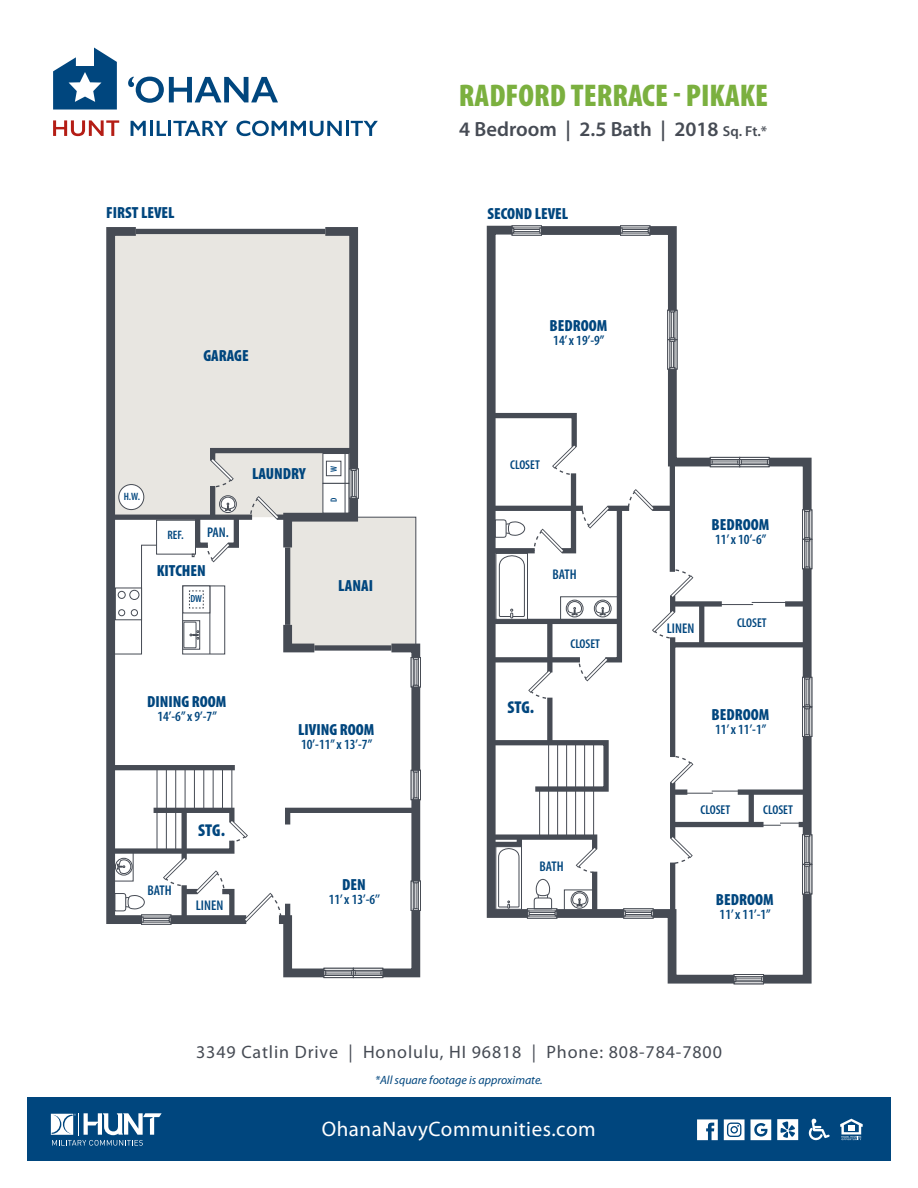
<style>
.page{position:relative;width:918px;height:1188px;background:#fff}
.page>*{position:absolute;margin:0;border:0;box-sizing:border-box;transform-origin:0 0}
.t1{font:900 condensed 31.5px "Myriad Pro";color:#7bb03f}
.t2{font:21px "Myriad Pro";letter-spacing:.025em;color:#fff}
.t3{font:600 20.55px "Myriad Pro";color:#464b54}
.t4{font:18px "Myriad Pro";letter-spacing:.05em;color:#464b54}
.t5{font:900 condensed 17.25px "Myriad Pro";color:#00467e}
.t6{font:900 condensed 16.2px "Myriad Pro";color:#00467e}
.t7{font:600 condensed 14.1px "Myriad Pro";color:#00467e}
.t8{font:600 condensed 12.75px "Myriad Pro";color:#00467e}
.t9{font:600 condensed 12.3px "Myriad Pro";color:#00467e}
.t10{font:italic 12px "Myriad Pro";color:#00467e}
.t11{font:600 condensed 10.65px "Myriad Pro";color:#00467e}
.t12{font:600 condensed 10.35px "Myriad Pro";color:#00467e}
.t13{font:600 condensed 9px "Myriad Pro";color:#00467e}
.s1{font-size:14.4px}
</style>
<div class="page">
<svg style="left:53px;top:120px;width:66px;height:16px"></svg>
<svg style="left:131px;top:121px;width:15px;height:15px"></svg>
<hr style="left:150px;top:121px;width:3px;height:15px;background:#00467e">
<svg style="left:157px;top:121px;width:9px;height:15px"></svg>
<hr style="left:168px;top:121px;width:3px;height:15px;background:#00467e">
<svg style="left:173px;top:121px;width:55px;height:15px"></svg>
<svg style="left:236px;top:121px;width:106px;height:15px"></svg>
<hr style="left:346px;top:121px;width:3px;height:15px;background:#00467e">
<svg style="left:351px;top:121px;width:27px;height:15px"></svg>
<svg style="left:53px;top:48px;width:64px;height:62px"></svg>
<svg style="left:128px;top:77px;width:150px;height:26px"></svg>
<svg style="left:106px;top:227px;width:315px;height:752px"></svg>
<svg style="left:486px;top:225px;width:327px;height:760px"></svg>
<div style="left:27px;top:1098px;width:864px;height:63px;background:#00467e"></div>
<svg style="left:51px;top:1113px;width:111px;height:33px"></svg>
<svg style="left:840px;top:1119px;width:23px;height:21px"></svg>
<svg style="left:809px;top:1119px;width:21px;height:21px"></svg>
<svg style="left:697px;top:1119px;width:21px;height:21px"></svg>
<svg style="left:751px;top:1119px;width:20px;height:21px"></svg>
<svg style="left:724px;top:1119px;width:21px;height:21px"></svg>
<svg style="left:777px;top:1119px;width:21px;height:21px"></svg>
<h1 class="t1" style="left:459px;top:76px;width:311px">RADFORD TERRACE - PIKAKE</h1>
<h3 class="t3" style="left:459px;top:116px;width:310px">4 Bedroom | 2.5 Bath | 2018 <span class="s1">Sq. Ft.*</span></h3>
<p class="t6" style="left:106px;top:202px;width:70px">FIRST LEVEL</p>
<p class="t6" style="left:488px;top:203px;width:82px">SECOND LEVEL</p>
<p class="t6" style="left:203px;top:345px;width:47px">GARAGE</p>
<p class="t11" style="left:124px;top:490px;width:18px">H.W.</p>
<p class="t9" style="left:167px;top:528px;width:18px">REF.</p>
<p class="t7" style="left:207px;top:523px;width:23px">PAN.</p>
<p class="t6" style="left:157px;top:560px;width:51px">KITCHEN</p>
<p class="t12" style="left:190px;top:593px;width:13px">DW</p>
<p class="t6" style="left:252px;top:463px;width:55px">LAUNDRY</p>
<p class="t13" style="left:328px;top:472px;width:8px;rotate:-90deg">W</p>
<p class="t13" style="left:328px;top:502px;width:6px;rotate:-90deg">D</p>
<p class="t6" style="left:338px;top:575px;width:36px">LANAI</p>
<p class="t6" style="left:147px;top:691px;width:81px">DINING ROOM</p>
<p class="t7" style="left:157px;top:708px;width:61px">14’-6’’ x 9’-7’’</p>
<p class="t7" style="left:148px;top:882px;width:26px">BATH</p>
<p class="t5" style="left:198px;top:819px;width:28px">STG.</p>
<p class="t7" style="left:196px;top:897px;width:29px">LINEN</p>
<p class="t6" style="left:298px;top:719px;width:78px">LIVING ROOM</p>
<p class="t7" style="left:301px;top:736px;width:73px">10’-11’’ x 13’-7’’</p>
<p class="t6" style="left:342px;top:874px;width:25px">DEN</p>
<p class="t7" style="left:329px;top:890px;width:53px">11’ x 13’-6’’</p>
<p class="t6" style="left:550px;top:315px;width:59px">BEDROOM</p>
<p class="t7" style="left:553px;top:331px;width:53px">14’ x 19’-9’’</p>
<p class="t8" style="left:510px;top:457px;width:31px">CLOSET</p>
<p class="t7" style="left:553px;top:565px;width:26px">BATH</p>
<p class="t5" style="left:507px;top:696px;width:28px">STG.</p>
<p class="t8" style="left:570px;top:636px;width:31px">CLOSET</p>
<p class="t7" style="left:540px;top:858px;width:26px">BATH</p>
<p class="t6" style="left:712px;top:514px;width:59px">BEDROOM</p>
<p class="t7" style="left:715px;top:531px;width:53px">11’ x 10’-6’’</p>
<p class="t7" style="left:667px;top:619px;width:29px">LINEN</p>
<p class="t8" style="left:737px;top:615px;width:31px">CLOSET</p>
<p class="t6" style="left:712px;top:704px;width:59px">BEDROOM</p>
<p class="t7" style="left:715px;top:721px;width:53px">11’ x 11’-1’’</p>
<p class="t8" style="left:701px;top:802px;width:31px">CLOSET</p>
<p class="t8" style="left:763px;top:802px;width:31px">CLOSET</p>
<p class="t6" style="left:716px;top:889px;width:59px">BEDROOM</p>
<p class="t7" style="left:720px;top:905px;width:53px">11’ x 11’-1’’</p>
<p class="t4" style="left:196px;top:1041px;width:527px">3349 Catlin Drive | Honolulu, HI 96818 | Phone: 808-784-7800</p>
<p class="t10" style="left:375px;top:1072px;width:169px">*All square footage is approximate.</p>
<h2 class="t2" style="left:322px;top:1116px;width:275px">OhanaNavyCommunities.com</h2>
</div>
